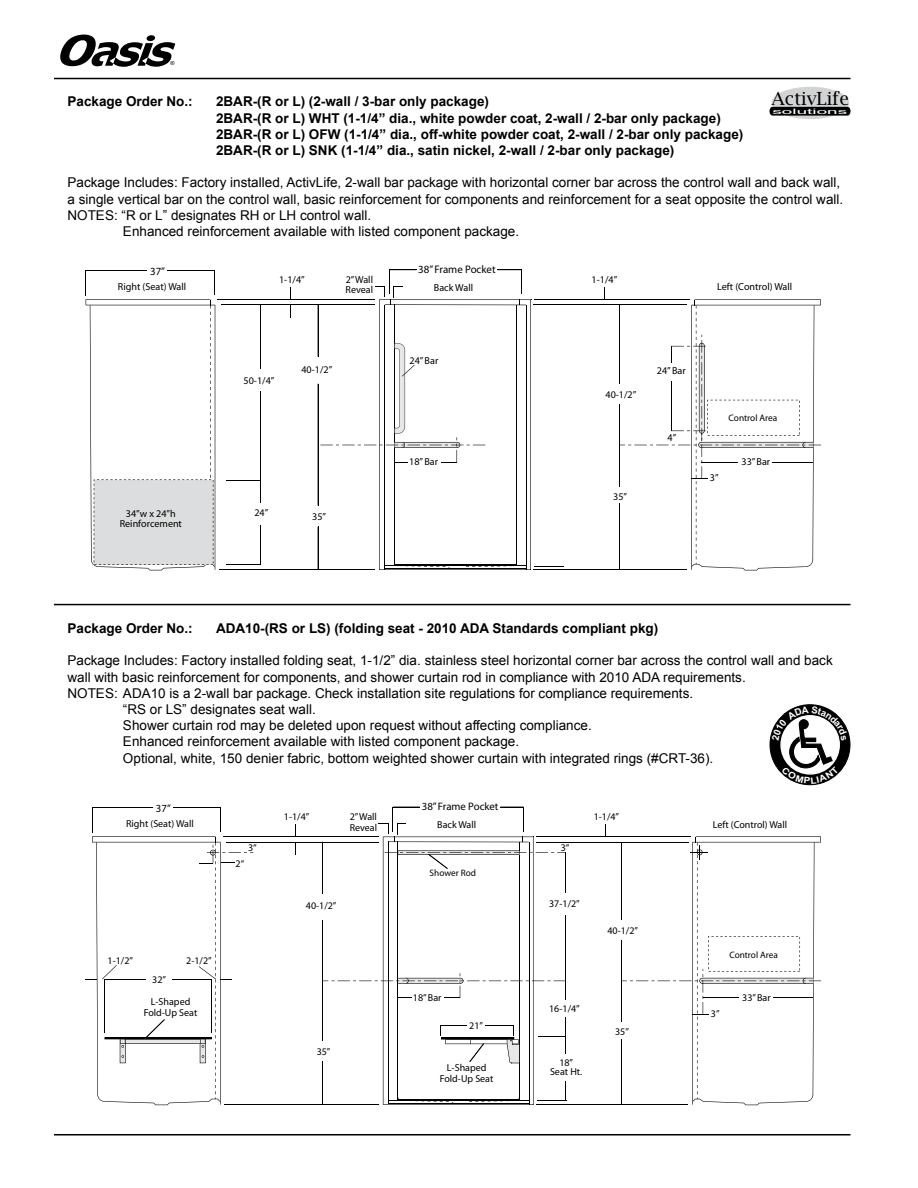
<style>
.page{position:relative;width:918px;height:1188px;background:#fff}
.page>*{position:absolute;margin:0;border:0;box-sizing:border-box;transform-origin:0 0}
.t1{font:18px "Lucida Bright";color:#000}
.t2{font:13.5px "Arial";color:#000}
.t3{font:700 13.5px/16.2px "Arial";color:#000}
.t4{font:10.95px "Myriad";color:#000}
.t5{font:700 10.95px/13.2px "Myriad";color:#000;text-align:center}
.t6{font:10.2px/10.2px "Myriad";color:#000;text-align:center}
.t7{font:10.05px/10.9px "Myriad";color:#000;text-align:center}
.t8{font:9.45px "Myriad";color:#000}
.t9{font:9.3px "Myriad";color:#000}
.t10{font:7.5px "Arial Narrow";color:#fff;scale:3.08 1}
.t11{font:5.55px "Arial";color:#000}
</style>
<div class="page">
<hr style="left:54px;top:604px;width:796px;height:1px;background:#000">
<div style="left:772px;top:87px;width:77px;height:32px;background:#d1d3d4;border-radius:50%"></div>
<svg style="left:770px;top:107px;width:80px;height:9px"></svg>
<svg style="left:621px;top:836px;width:200px;height:269px"></svg>
<hr style="left:225px;top:1104px;width:154px;height:1px;background:#000">
<hr style="left:223px;top:837px;width:156px;height:1px;background:#000">
<hr style="left:226px;top:842px;width:153px;height:1px;background:#000">
<hr style="left:536px;top:1104px;width:152px;height:1px;background:#000">
<hr style="left:536px;top:837px;width:155px;height:1px;background:#000">
<hr style="left:536px;top:842px;width:152px;height:1px;background:#000">
<svg style="left:86px;top:808px;width:167px;height:297px"></svg>
<hr style="left:92px;top:808px;width:60px;height:1px;background:#000">
<hr style="left:173px;top:808px;width:47px;height:1px;background:#000">
<svg style="left:295px;top:824px;width:1px;height:30px"></svg>
<svg style="left:322px;top:807px;width:244px;height:298px"></svg>
<hr style="left:619px;top:305px;width:1px;height:78px;background:#000">
<hr style="left:619px;top:404px;width:1px;height:83px;background:#000">
<hr style="left:619px;top:504px;width:1px;height:66px;background:#000">
<hr style="left:318px;top:384px;width:1px;height:121px;background:#000">
<hr style="left:318px;top:527px;width:1px;height:43px;background:#000">
<hr style="left:318px;top:305px;width:1px;height:52px;background:#000">
<hr style="left:534px;top:566px;width:30px;height:1px;background:#000">
<svg style="left:620px;top:299px;width:201px;height:271px"></svg>
<hr style="left:671px;top:381px;width:1px;height:50px;background:#000">
<hr style="left:226px;top:480px;width:35px;height:1px;background:#000">
<hr style="left:226px;top:564px;width:35px;height:1px;background:#000">
<hr style="left:261px;top:305px;width:1px;height:63px;background:#000">
<hr style="left:260px;top:392px;width:1px;height:111px;background:#000">
<hr style="left:260px;top:525px;width:1px;height:39px;background:#000">
<svg style="left:604px;top:287px;width:1px;height:12px"></svg>
<hr style="left:219px;top:569px;width:156px;height:1px;background:#000">
<hr style="left:218px;top:299px;width:157px;height:1px;background:#000">
<hr style="left:221px;top:305px;width:154px;height:1px;background:#000">
<hr style="left:534px;top:569px;width:153px;height:1px;background:#000">
<hr style="left:534px;top:299px;width:156px;height:1px;background:#000">
<hr style="left:534px;top:305px;width:153px;height:1px;background:#000">
<svg style="left:86px;top:270px;width:129px;height:300px"></svg>
<hr style="left:86px;top:270px;width:60px;height:1px;background:#000">
<hr style="left:168px;top:270px;width:47px;height:1px;background:#000">
<svg style="left:320px;top:269px;width:212px;height:301px"></svg>
<svg style="left:60px;top:35px;width:115px;height:32px"></svg>
<hr style="left:54px;top:78px;width:796px;height:1px;background:#000">
<hr style="left:54px;top:1134px;width:796px;height:2px;background:#000">
<svg style="left:772px;top:706px;width:75px;height:78px"></svg>
<p class="t11" style="left:170px;top:60px;width:6px">®</p>
<h1 class="t1" style="left:771px;top:88px;width:79px">ActivLife</h1>
<p class="t10" style="left:772px;top:107px;width:26px">solutions</p>
<p class="t3" style="left:68px;top:94px;width:127px">Package Order No.:</p>
<p class="t3" style="left:216px;top:94px;width:529px">2BAR-(R or L) (2-wall / 3-bar only package)<br>2BAR-(R or L) WHT (1-1/4” dia., white powder coat, 2-wall / 2-bar only package)<br>2BAR-(R or L) OFW (1-1/4” dia., off-white powder coat, 2-wall / 2-bar only package)<br>2BAR-(R or L) SNK (1-1/4” dia., satin nickel, 2-wall / 2-bar only package)</p>
<p class="t2" style="left:68px;top:174px;width:774px">Package Includes: Factory installed, ActivLife, 2-wall bar package with horizontal corner bar across the control wall and back wall,</p>
<p class="t2" style="left:68px;top:190px;width:777px">a single vertical bar on the control wall, basic reinforcement for components and reinforcement for a seat opposite the control wall.</p>
<p class="t2" style="left:68px;top:206px;width:305px">NOTES: “R or L” designates RH or LH control wall.</p>
<p class="t2" style="left:123px;top:222px;width:398px">Enhanced reinforcement available with listed component package.</p>
<p class="t11" style="left:808px;top:99px;width:6px">®</p>
<p class="t5" style="left:692px;top:170px;width:126px">Twin Front Wall Extension (5/23/11)</p>
<p class="t4" style="left:150px;top:265px;width:17px">37”</p>
<p class="t4" style="left:418px;top:264px;width:79px">38”Frame Pocket</p>
<p class="t6" style="left:346px;top:275px;width:29px;text-align:left">2” Wall<br>Reveal</p>
<p class="t6" style="left:279px;top:274px;width:27px">1-1/4”</p>
<p class="t6" style="left:592px;top:275px;width:27px">1-1/4”</p>
<p class="t6" style="left:118px;top:282px;width:70px">Right (Seat) Wall</p>
<p class="t6" style="left:717px;top:282px;width:76px">Left (Control) Wall</p>
<p class="t6" style="left:434px;top:283px;width:41px">Back Wall</p>
<p class="t6" style="left:244px;top:376px;width:32px">50-1/4”</p>
<p class="t6" style="left:301px;top:365px;width:32px">40-1/2”</p>
<p class="t6" style="left:120px;top:509px;width:64px">34”w x 24”h<br>Reinforcement</p>
<p class="t6" style="left:254px;top:508px;width:15px">24”</p>
<p class="t6" style="left:312px;top:512px;width:15px">35”</p>
<p class="t6" style="left:410px;top:356px;width:30px">24” Bar</p>
<p class="t6" style="left:409px;top:457px;width:30px">18” Bar</p>
<p class="t6" style="left:606px;top:390px;width:32px">40-1/2”</p>
<p class="t6" style="left:613px;top:492px;width:15px">35”</p>
<p class="t6" style="left:657px;top:366px;width:30px">24” Bar</p>
<p class="t6" style="left:668px;top:433px;width:10px">4”</p>
<p class="t8" style="left:729px;top:414px;width:50px">Control Area</p>
<p class="t6" style="left:710px;top:473px;width:10px">3”</p>
<p class="t6" style="left:741px;top:457px;width:30px">33” Bar</p>
<p class="t3" style="left:68px;top:621px;width:127px">Package Order No.:</p>
<p class="t3" style="left:216px;top:621px;width:444px">ADA10-(RS or LS) (folding seat - 2010 ADA Standards compliant pkg)</p>
<p class="t2" style="left:68px;top:652px;width:767px">Package Includes: Factory installed folding seat, 1-1/2” dia. stainless steel horizontal corner bar across the control wall and back</p>
<p class="t2" style="left:68px;top:668px;width:680px">wall with basic reinforcement for components, and shower curtain rod in compliance with 2010 ADA requirements.</p>
<p class="t2" style="left:68px;top:684px;width:627px">NOTES: ADA10 is a 2-wall bar package. Check installation site regulations for compliance requirements.</p>
<p class="t2" style="left:123px;top:700px;width:194px">“RS or LS” designates seat wall.</p>
<p class="t2" style="left:123px;top:717px;width:470px">Shower curtain rod may be deleted upon request without affecting compliance.</p>
<p class="t2" style="left:123px;top:733px;width:398px">Enhanced reinforcement available with listed component package.</p>
<p class="t2" style="left:123px;top:749px;width:592px">Optional, white, 150 denier fabric, bottom weighted shower curtain with integrated rings (#CRT-36).</p>
<p class="t9" style="left:717px;top:657px;width:86px">Dimension Tolerances</p>
<p class="t4" style="left:156px;top:803px;width:16px">37”</p>
<p class="t4" style="left:422px;top:801px;width:78px">38”Frame Pocket</p>
<p class="t7" style="left:350px;top:812px;width:29px;line-height:10.1px;text-align:left">2” Wall<br>Reveal</p>
<p class="t7" style="left:284px;top:811px;width:27px">1-1/4”</p>
<p class="t7" style="left:594px;top:812px;width:27px">1-1/4”</p>
<p class="t7" style="left:126px;top:819px;width:69px">Right (Seat) Wall</p>
<p class="t7" style="left:713px;top:819px;width:76px">Left (Control) Wall</p>
<p class="t7" style="left:437px;top:820px;width:40px">Back Wall</p>
<p class="t7" style="left:248px;top:842px;width:10px">3“</p>
<p class="t7" style="left:236px;top:858px;width:10px">2“</p>
<p class="t7" style="left:108px;top:956px;width:27px">1-1/2”</p>
<p class="t7" style="left:186px;top:956px;width:27px">2-1/2”</p>
<p class="t7" style="left:152px;top:974px;width:15px">32”</p>
<p class="t7" style="left:144px;top:997px;width:55px">L-Shaped<br>Fold-Up Seat</p>
<p class="t7" style="left:306px;top:901px;width:32px">40-1/2”</p>
<p class="t7" style="left:317px;top:1047px;width:15px">35”</p>
<p class="t9" style="left:430px;top:868px;width:48px">Shower Rod</p>
<p class="t7" style="left:413px;top:992px;width:30px">18” Bar</p>
<p class="t7" style="left:469px;top:1020px;width:15px">21”</p>
<p class="t7" style="left:440px;top:1063px;width:55px">L-Shaped<br>Fold-Up Seat</p>
<p class="t7" style="left:561px;top:842px;width:10px">3“</p>
<p class="t7" style="left:549px;top:898px;width:32px">37-1/2”</p>
<p class="t7" style="left:607px;top:926px;width:32px">40-1/2”</p>
<p class="t7" style="left:549px;top:1003px;width:32px">16-1/4”</p>
<p class="t7" style="left:550px;top:1058px;width:34px;line-height:9.3px">18”<br>Seat Ht.</p>
<p class="t7" style="left:615px;top:1027px;width:15px">35”</p>
<p class="t9" style="left:729px;top:950px;width:50px">Control Area</p>
<p class="t7" style="left:711px;top:1009px;width:10px">3”</p>
<p class="t7" style="left:742px;top:993px;width:30px">33” Bar</p>
</div>
